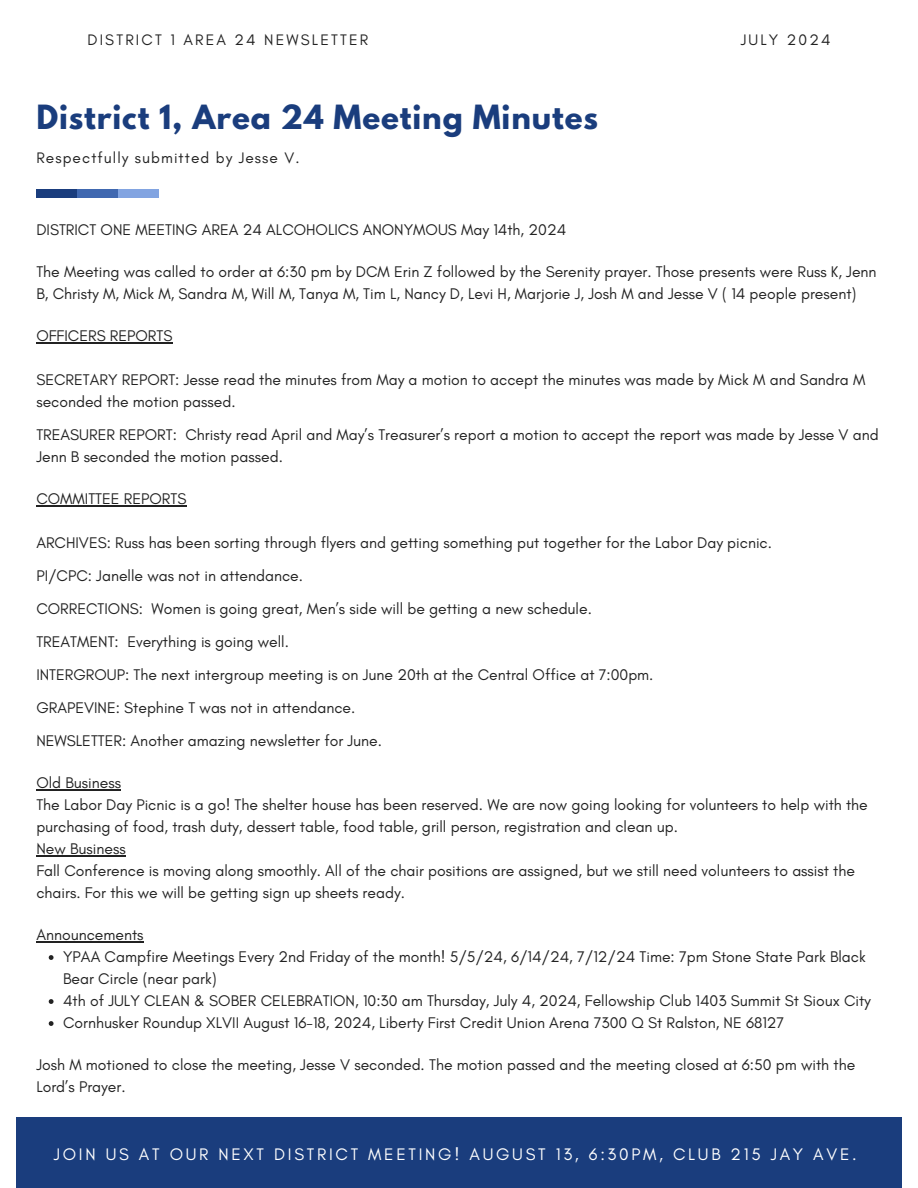
<style>
.page{position:relative;width:918px;height:1188px;background:#fff}
.page>*{position:absolute;margin:0;border:0;box-sizing:border-box;transform-origin:0 0}
.t1{font:700 29.55px "League Spartan";letter-spacing:.03em;color:#1a3d7d}
.t2{font:16.95px "Glacial Indifference";letter-spacing:.16em;color:#fff}
.t3{font:15.75px/22px "Glacial Indifference";color:#222}
.t4{font:15.45px "Glacial Indifference";letter-spacing:.14em;color:#222}
.t5{font:15.45px "Glacial Indifference";letter-spacing:.07em;color:#222}
</style>
<div class="page">
<div style="left:16px;top:1117px;width:886px;height:71px;background:#1a3d7d"></div>
<hr style="left:36px;top:343px;width:137px;height:1px;background:#222">
<hr style="left:36px;top:506px;width:150px;height:1px;background:#222">
<hr style="left:36px;top:789px;width:85px;height:2px;background:#222">
<hr style="left:36px;top:855px;width:90px;height:2px;background:#222">
<hr style="left:36px;top:941px;width:108px;height:2px;background:#222">
<svg style="left:49px;top:955px;width:5px;height:5px"></svg>
<svg style="left:49px;top:999px;width:5px;height:5px"></svg>
<svg style="left:49px;top:1021px;width:5px;height:5px"></svg>
<div style="left:36px;top:190px;width:41px;height:8px;background:#1a3d7d"></div>
<div style="left:78px;top:190px;width:40px;height:8px;background:#4068b0"></div>
<div style="left:119px;top:190px;width:40px;height:8px;background:#82a4e1"></div>
<h4 class="t4" style="left:87px;top:30px;width:282px">DISTRICT 1 AREA 24 NEWSLETTER</h4>
<h4 class="t4" style="left:741px;top:30px;width:91px">JULY 2024</h4>
<p class="t1" style="left:36px;top:102px;width:563px">District 1, Area 24 Meeting Minutes</p>
<h2 class="t5" style="left:36px;top:149px;width:265px">Respectfully submitted by Jesse V.</h2>
<p class="t3" style="left:36px;top:219px;width:531px">DISTRICT ONE MEETING AREA 24 ALCOHOLICS ANONYMOUS May 14th, 2024</p>
<p class="t3" style="left:36px;top:261px;width:842px">The Meeting was called to order at 6:30 pm by DCM Erin Z followed by the Serenity prayer. Those presents were Russ K, Jenn<br>B, Christy M, Mick M, Sandra M, Will M, Tanya M, Tim L, Nancy D, Levi H, Marjorie J, Josh M and Jesse V ( 14 people present)</p>
<h4 class="t3" style="left:36px;top:325px;width:138px">OFFICERS REPORTS</h4>
<p class="t3" style="left:36px;top:369px;width:831px">SECRETARY REPORT: Jesse read the minutes from May a motion to accept the minutes was made by Mick M and Sandra M seconded the motion passed.</p>
<p class="t3" style="left:36px;top:424px;width:844px">TREASURER REPORT: Christy read April and May’s Treasurer’s report a motion to accept the report was made by Jesse V and<br>Jenn B seconded the motion passed.</p>
<h4 class="t3" style="left:36px;top:488px;width:152px">COMMITTEE REPORTS</h4>
<p class="t3" style="left:36px;top:532px;width:737px">ARCHIVES: Russ has been sorting through flyers and getting something put together for the Labor Day picnic.</p>
<p class="t3" style="left:36px;top:565px;width:268px">PI/CPC: Janelle was not in attendance.</p>
<p class="t3" style="left:36px;top:598px;width:557px">CORRECTIONS: Women is going great, Men’s side will be getting a new schedule.</p>
<p class="t3" style="left:36px;top:631px;width:254px">TREATMENT: Everything is going well.</p>
<p class="t3" style="left:36px;top:664px;width:619px">INTERGROUP: The next intergroup meeting is on June 20th at the Central Office at 7:00pm.</p>
<p class="t3" style="left:36px;top:697px;width:321px">GRAPEVINE: Stephine T was not in attendance.</p>
<p class="t3" style="left:36px;top:730px;width:347px">NEWSLETTER: Another amazing newsletter for June.</p>
<p class="t3" style="left:36px;top:772px;width:86px">Old Business</p>
<p class="t3" style="left:36px;top:794px;width:833px">The Labor Day Picnic is a go! The shelter house has been reserved. We are now going looking for volunteers to help with the purchasing of food, trash duty, dessert table, food table, grill person, registration and clean up.</p>
<p class="t3" style="left:36px;top:838px;width:91px">New Business</p>
<p class="t3" style="left:36px;top:860px;width:820px">Fall Conference is moving along smoothly. All of the chair positions are assigned, but we still need volunteers to assist the chairs. For this we will be getting sign up sheets ready.</p>
<p class="t3" style="left:36px;top:923px;width:109px">Announcements</p>
<p class="t3" style="left:63px;top:945px;width:804px">YPAA Campfire Meetings Every 2nd Friday of the month! 5/5/24, 6/14/24, 7/12/24 Time: 7pm Stone State Park Black<br>Bear Circle (near park)</p>
<p class="t3" style="left:63px;top:989px;width:809px">4th of JULY CLEAN &amp; SOBER CELEBRATION, 10:30 am Thursday, July 4, 2024, Fellowship Club 1403 Summit St Sioux City</p>
<p class="t3" style="left:63px;top:1011px;width:723px">Cornhusker Roundup XLVII August 16-18, 2024, Liberty First Credit Union Arena 7300 Q St Ralston, NE 68127</p>
<p class="t3" style="left:36px;top:1053px;width:820px">Josh M motioned to close the meeting, Jesse V seconded. The motion passed and the meeting closed at 6:50 pm with the<br>Lord’s Prayer.</p>
<h1 class="t2" style="left:54px;top:1144px;width:804px">JOIN US AT OUR NEXT DISTRICT MEETING! AUGUST 13, 6:30PM, CLUB 215 JAY AVE.</h1>
</div>
